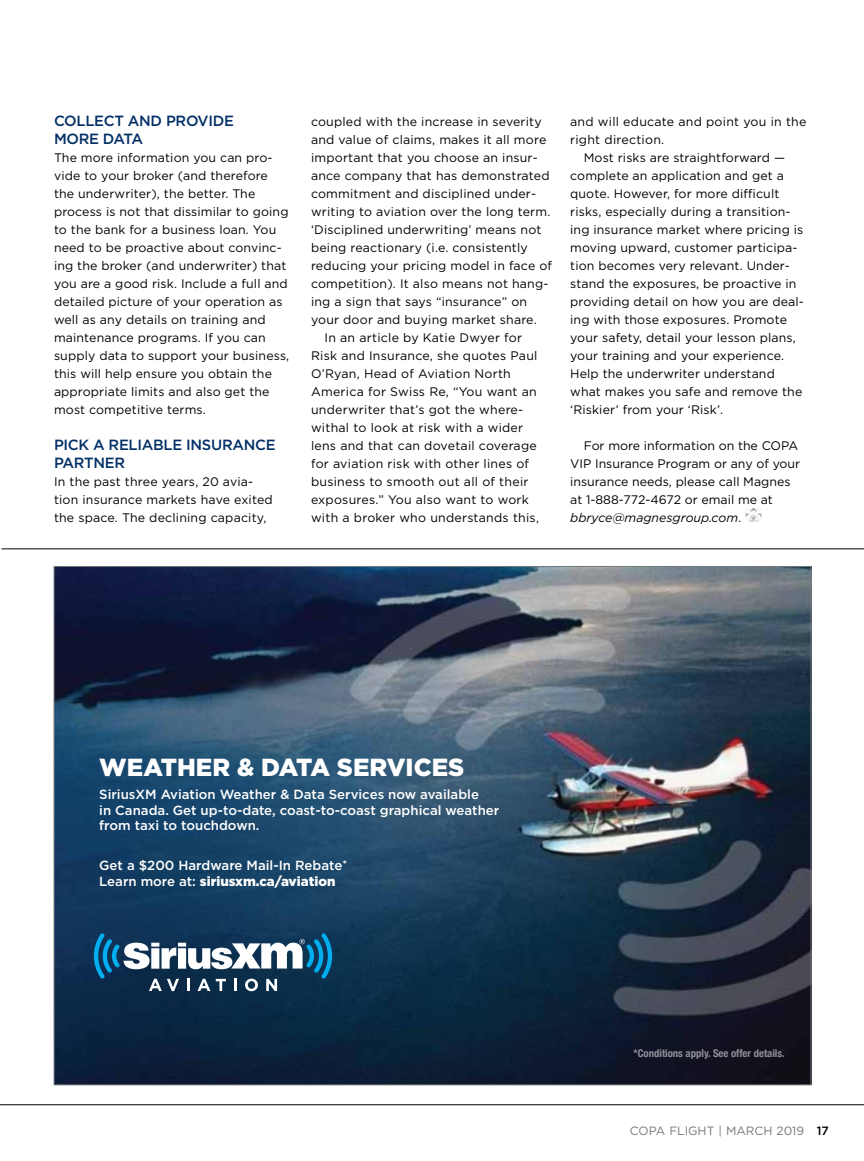
<style>
.page{position:relative;width:864px;height:1161px;background:#fff}
.page>*{position:absolute;margin:0;border:0;box-sizing:border-box;transform-origin:0 0}
.t1{font:900 24.75px "Gotham";color:#fff}
.t2{font:500 14.85px/18px "Gotham";letter-spacing:-.02em;color:#022f66}
.t3{font:500 13.2px/15.9px "Gotham";color:#fff}
.t4{font:12.3px/18px "Gotham";letter-spacing:.01em;color:#000}
.t5{font:12px "Gotham";color:#77787b}
.t6{font:700 condensed 10.8px "Helvetica Neue";color:#fff}
.s1{font-style:italic}
.s2{font-size:11.1px}
.s3{font-weight:900}
.s4{font-weight:500;color:#000}
</style>
<div class="page">
<hr style="left:0;top:1104px;width:864px;height:1px;background:#000">
<img style="left:745px;top:509px;width:17px;height:13px">
<hr style="left:1px;top:548px;width:863px;height:1px;background:#000">
<img style="left:56px;top:568px;width:753px;height:515px">
<svg style="left:94px;top:933px;width:238px;height:58px"></svg>
<p class="t2" style="left:54px;top:112px;width:51px">Collect</p>
<p class="t2" style="left:128px;top:112px;width:49px">and provi</p>
<p class="t2" style="left:213px;top:112px;width:21px">de</p>
<p class="t2" style="left:54px;top:130px;width:12px">more</p>
<p class="t2" style="left:103px;top:130px;width:42px">data</p>
<p class="t4" style="left:54px;top:148px;width:237px">The more information you can pro&shy;vide to your broker (and therefore the underwriter), the better. The process is not that dissimilar to going to the bank for a business loan. You need to be proactive about convinc&shy;ing the broker (and underwriter) that you are a good risk. I nclude a full and detailed picture of your operation as well as any details on training and maintenance programs. If you can supply data to support your business, this will help ensure you obtain the appropriate limits and also get the most competitive terms.</p>
<p class="t2" style="left:54px;top:436px;width:19px">Pick</p>
<p class="t2" style="left:54px;top:436px;width:212px;text-indent:39px">a reliable i nsurance partner</p>
<p class="t4" style="left:54px;top:472px;width:220px">I n the past three years, 20 avia&shy;tion insurance markets have exited the space. The declining capacity,</p>
<p class="t4" style="left:311px;top:112px;width:232px">coupled with the increase in severity</p>
<p class="t4" style="left:311px;top:130px;width:237px">and value of claims, makes it all more</p>
<p class="t4" style="left:311px;top:148px;width:228px">important that you choose an insur-</p>
<p class="t4" style="left:311px;top:166px;width:240px">ance company that has demonstrated</p>
<p class="t4" style="left:311px;top:184px;width:227px">commitment and disciplined under-</p>
<p class="t4" style="left:311px;top:202px;width:241px">writing to aviation over the long term.</p>
<p class="t4" style="left:311px;top:220px;width:232px">‘Disciplined underwriting’ means not</p>
<p class="t4" style="left:311px;top:238px;width:218px">being reactionary (i.e. consistently</p>
<p class="t4" style="left:311px;top:256px;width:243px">reducing your pricing model in face of</p>
<p class="t4" style="left:311px;top:274px;width:239px">competition). It also means not hang-</p>
<p class="t4" style="left:311px;top:292px;width:218px">ing a sign that says “insurance” on</p>
<p class="t4" style="left:311px;top:310px;width:227px">your door and buying market share.</p>
<p class="t4" style="left:325px;top:328px;width:199px">I n an article by Katie Dwyer for</p>
<p class="t4" style="left:311px;top:346px;width:228px">Risk and I nsurance, she quotes Paul</p>
<p class="t4" style="left:311px;top:364px;width:201px">O’Ryan, Head of Aviation North</p>
<p class="t4" style="left:311px;top:382px;width:227px">America for Swiss Re, “You want an</p>
<p class="t4" style="left:311px;top:400px;width:214px">underwriter that’s got the where-</p>
<p class="t4" style="left:311px;top:418px;width:214px">withal to look at risk with a wider</p>
<p class="t4" style="left:311px;top:436px;width:227px">lens and that can dovetail coverage</p>
<p class="t4" style="left:311px;top:455px;width:220px">for aviation risk with other lines of</p>
<p class="t4" style="left:311px;top:473px;width:219px">business to smooth out all of their</p>
<p class="t4" style="left:311px;top:491px;width:219px">exposures.” You also want to work</p>
<p class="t4" style="left:311px;top:509px;width:230px">with a broker who understands this,</p>
<p class="t4" style="left:570px;top:113px;width:238px">and will educate and point you in the</p>
<p class="t4" style="left:570px;top:131px;width:96px">right direction.</p>
<p class="t4" style="left:584px;top:149px;width:203px">M ost risks are straightforward —</p>
<p class="t4" style="left:570px;top:167px;width:215px">complete an application and get a</p>
<p class="t4" style="left:570px;top:185px;width:211px">quote. However, for more difficult</p>
<p class="t4" style="left:570px;top:203px;width:222px">risks, especially during a transition-</p>
<p class="t4" style="left:570px;top:221px;width:235px">ing insurance market where pricing is</p>
<p class="t4" style="left:570px;top:239px;width:229px">moving upward, customer participa-</p>
<p class="t4" style="left:570px;top:257px;width:221px">tion becomes very relevant. U nder-</p>
<p class="t4" style="left:570px;top:275px;width:228px">stand the exposures, be proactive in</p>
<p class="t4" style="left:570px;top:293px;width:235px">providing detail on how you are deal-</p>
<p class="t4" style="left:570px;top:311px;width:218px">ing with those exposures. Promote</p>
<p class="t4" style="left:570px;top:329px;width:227px">your safety, detail your lesson plans,</p>
<p class="t4" style="left:570px;top:347px;width:215px">your training and your experience.</p>
<p class="t4" style="left:570px;top:365px;width:206px">Help the underwriter understand</p>
<p class="t4" style="left:570px;top:383px;width:234px">what makes you safe and remove the</p>
<p class="t4" style="left:570px;top:401px;width:154px">‘Riskier’ from your ‘Risk’.</p>
<p class="t4" style="left:570px;top:437px;width:232px;text-indent:14px">For more information on the COPA<br>VI P I nsurance Program or any of your insurance needs, please call Magnes at 1-888-772-4672 or email me at <span class="s1">bbryce@magnesgroup.com</span>.</p>
<h1 class="t1" style="left:99px;top:751px;width:367px">WEATHER &amp; DATA SERVICES</h1>
<p class="t3" style="left:99px;top:786px;width:402px">SiriusXM Aviation Weather &amp; Data Services now available<br>in Canada. Get up-to-date, coast-to-coast graphical weather from taxi to touchdown.</p>
<p class="t3" style="left:99px;top:857px;width:249px">Get a $200 Hardware Mail-In Rebate<span class="s2">*<br></span>Learn more at: <span class="s3">siriusxm.ca/aviation</span></p>
<p class="t6" style="left:634px;top:1044px;width:153px">*Conditions apply. See offer details.</p>
<p class="t5" style="left:630px;top:1123px;width:201px">copa flight | march 2019 <span class="s4">17</span></p>
</div>
